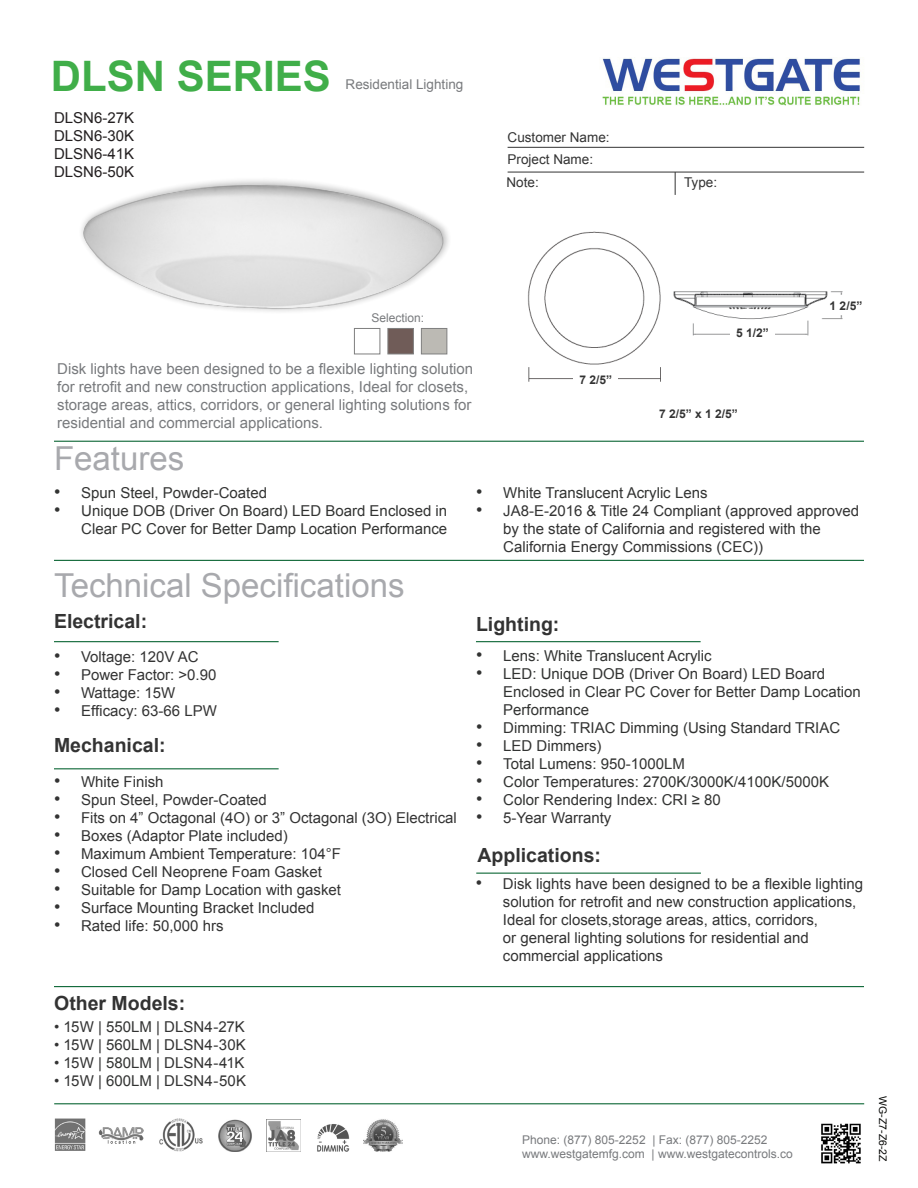
<style>
.page{position:relative;width:918px;height:1188px;background:#fff}
.page>*{position:absolute;margin:0;border:0;box-sizing:border-box;transform-origin:0 0}
.t1{font:700 42px "Arial";color:#40ae49}
.t2{font:33px "Arial";color:#a8a9ad}
.t3{font:700 19.5px "Arial";color:#333}
.t4{font:15px/18px "Arial";color:#333}
.t5{font:15px/18px "Arial";color:#323332}
.t6{font:15px "Arial";color:#787a7d}
.t7{font:15px "Arial";color:#231f20}
.t8{font:13.5px "Arial";color:#333}
.t9{font:13.5px "Arial";color:#787a7d}
.t10{font:12px "Arial";color:#787a7d}
.t11{font:700 12px "Arial";color:#333}
.t12{font:10.5px "Arial";color:#040503}
.s1{font-size:18px}
.s2{color:#323332}
</style>
<div class="page">
<hr style="left:54px;top:441px;width:810px;height:1px;background:#0d6736">
<hr style="left:508px;top:147px;width:356px;height:1px;background:#333">
<svg style="left:675px;top:173px;width:1px;height:22px"></svg>
<hr style="left:508px;top:172px;width:356px;height:1px;background:#333">
<hr style="left:54px;top:560px;width:810px;height:1px;background:#0d6736">
<hr style="left:54px;top:641px;width:225px;height:1px;background:#0d6736">
<hr style="left:476px;top:641px;width:225px;height:1px;background:#0d6736">
<hr style="left:54px;top:768px;width:225px;height:1px;background:#0d6736">
<img style="left:602px;top:58px;width:258px;height:48px">
<hr style="left:54px;top:1103px;width:810px;height:1px;background:#0d6736">
<img style="left:821px;top:1123px;width:40px;height:41px">
<div style="left:354px;top:328px;width:26px;height:26px;background:#fff;border:1px solid #7f7f7f"></div>
<div style="left:388px;top:328px;width:26px;height:26px;background:#705c58;border:1px solid #7f7f7f"></div>
<div style="left:421px;top:328px;width:26px;height:26px;background:#bcbab4;border:1px solid #7f7f7f"></div>
<hr style="left:476px;top:873px;width:225px;height:1px;background:#0d6736">
<img style="left:317px;top:1124px;width:33px;height:28px">
<img style="left:218px;top:1119px;width:34px;height:33px">
<img style="left:54px;top:1119px;width:32px;height:32px">
<img style="left:267px;top:1121px;width:33px;height:31px">
<img style="left:159px;top:1119px;width:44px;height:33px">
<img style="left:99px;top:1127px;width:45px;height:17px">
<img style="left:364px;top:1119px;width:39px;height:33px">
<img style="left:527px;top:231px;width:134px;height:151px">
<img style="left:673px;top:291px;width:170px;height:45px">
<img style="left:81px;top:180px;width:368px;height:132px">
<div style="left:828px;top:295px;width:36px;height:19px;background:#fff"></div>
<div style="left:730px;top:320px;width:45px;height:24px;background:#fff"></div>
<div style="left:574px;top:368px;width:44px;height:27px;background:#fff"></div>
<hr style="left:54px;top:986px;width:810px;height:1px;background:#0d6736">
<p class="t1" style="left:51px;top:48px;width:282px">DLSN SERIES</p>
<p class="t7" style="left:54px;top:107px;width:82px">DLSN6-27K</p>
<p class="t7" style="left:54px;top:125px;width:82px">DLSN6-30K</p>
<p class="t7" style="left:54px;top:143px;width:82px">DLSN6-41K</p>
<p class="t7" style="left:54px;top:161px;width:82px">DLSN6-50K</p>
<p class="t9" style="left:346px;top:75px;width:119px">Residential Lighting</p>
<p class="t8" style="left:508px;top:128px;width:104px">Customer Name:</p>
<p class="t8" style="left:508px;top:150px;width:87px">Project Name:</p>
<p class="t8" style="left:507px;top:173px;width:34px">Note:</p>
<p class="t8" style="left:684px;top:173px;width:35px">Type:</p>
<p class="t10" style="left:372px;top:310px;width:54px">Selection:</p>
<p class="t6" style="left:57px;top:359px;width:418px">Disk lights have been designed to be a flexible lighting solution</p>
<p class="t6" style="left:57px;top:377px;width:413px">for retrofit and new construction applications, Ideal for closets,</p>
<p class="t6" style="left:57px;top:395px;width:416px">storage areas, attics, corridors, or general lighting solutions for</p>
<p class="t6" style="left:57px;top:413px;width:267px">residential and commercial applications.</p>
<p class="t2" style="left:54px;top:437px;width:132px">Features</p>
<p class="t11" style="left:579px;top:372px;width:34px">7 2/5”</p>
<p class="t11" style="left:736px;top:324px;width:34px">5 1/2”</p>
<p class="t11" style="left:659px;top:406px;width:80px">7 2/5” x 1 2/5”</p>
<p class="t11" style="left:830px;top:298px;width:34px">1 2/5”</p>
<p class="t5" style="left:54px;top:484px;width:214px"><span class="s1">•</span> Spun Steel, Powder-Coated</p>
<p class="t5" style="left:54px;top:502px;width:394px;text-align:right"><span class="s1">•</span> Unique DOB (Driver On Board) LED Board Enclosed in<br>Clear PC Cover for Better Damp Location Performance</p>
<p class="t2" style="left:54px;top:564px;width:352px">Technical Specifications</p>
<p class="t3" style="left:54px;top:608px;width:95px">Electrical:</p>
<p class="t4" style="left:54px;top:648px;width:146px"><span class="s1">•</span> Voltage: 120V AC</p>
<p class="t4" style="left:54px;top:666px;width:164px"><span class="s1">•</span> Power Factor: &gt;0.90</p>
<p class="t4" style="left:54px;top:684px;width:123px"><span class="s1">•</span> Wattage: 15W</p>
<p class="t4" style="left:54px;top:702px;width:164px"><span class="s1">•</span> Efficacy: 63-66 LPW</p>
<p class="t3" style="left:54px;top:732px;width:113px">Mechanical:</p>
<p class="t4" style="left:54px;top:773px;width:111px"><span class="s1">•</span> White Finish</p>
<p class="t4" style="left:54px;top:791px;width:214px"><span class="s1">•</span> Spun Steel, Powder-Coated</p>
<p class="t4" style="left:54px;top:809px;width:404px"><span class="s1">•</span> Fits on 4” Octagonal (4O) or 3” Octagonal (3O) Electrical</p>
<p class="t4" style="left:54px;top:827px;width:235px"><span class="s1">•</span> Boxes (Adaptor Plate included)</p>
<p class="t4" style="left:54px;top:845px;width:288px"><span class="s1">•</span> Maximum Ambient Temperature: 104°F</p>
<p class="t4" style="left:54px;top:863px;width:269px"><span class="s1">•</span> Closed Cell Neoprene Foam Gasket</p>
<p class="t4" style="left:54px;top:881px;width:289px"><span class="s1">•</span> Suitable for Damp Location with gasket</p>
<p class="t4" style="left:54px;top:899px;width:262px"><span class="s1">•</span> Surface Mounting Bracket Included</p>
<p class="t4" style="left:54px;top:917px;width:171px"><span class="s1">•</span> Rated life: 50,000 hrs</p>
<p class="t3" style="left:54px;top:990px;width:133px">Other Models:</p>
<p class="t4" style="left:54px;top:1017px;width:192px">• 15W | <span class="s2">550LM</span> | DLSN4-27K</p>
<p class="t4" style="left:54px;top:1035px;width:194px">• 15W | <span class="s2">560LM</span> | DLSN4-30K</p>
<p class="t4" style="left:54px;top:1053px;width:192px">• 15W | <span class="s2">580LM</span> | DLSN4-41K</p>
<p class="t4" style="left:54px;top:1071px;width:194px">• 15W | <span class="s2">600LM</span> | DLSN4-50K</p>
<p class="t5" style="left:476px;top:484px;width:233px"><span class="s1">•</span> White Translucent Acrylic Lens</p>
<p class="t4" style="left:503px;top:502px;width:357px;text-indent:-27px"><span class="s1">•</span> JA8-E-2016 &amp; Title 24 Compliant (approved approved by the state of California and registered with the<br>California Energy Commissions (CEC))</p>
<p class="t3" style="left:476px;top:611px;width:85px">Lighting:</p>
<p class="t5" style="left:476px;top:647px;width:237px"><span class="s1">•</span> Lens: White Translucent Acrylic</p>
<p class="t5" style="left:503px;top:665px;width:359px;text-indent:-27px"><span class="s1">•</span> LED: Unique DOB (Driver On Board) LED Board<br>Enclosed in Clear PC Cover for Better Damp Location<br>Performance</p>
<p class="t5" style="left:476px;top:719px;width:366px"><span class="s1">•</span> Dimming: TRIAC Dimming (Using Standard TRIAC</p>
<p class="t5" style="left:476px;top:737px;width:127px"><span class="s1">•</span> LED Dimmers)</p>
<p class="t5" style="left:476px;top:755px;width:210px"><span class="s1">•</span> Total Lumens: 950-1000LM</p>
<p class="t5" style="left:476px;top:773px;width:354px"><span class="s1">•</span> Color Temperatures: 2700K/3000K/4100K/5000K</p>
<p class="t5" style="left:476px;top:791px;width:246px"><span class="s1">•</span> Color Rendering Index: CRI ≥ 80</p>
<p class="t4" style="left:476px;top:809px;width:137px"><span class="s1">•</span> 5-Year Warranty</p>
<p class="t3" style="left:478px;top:842px;width:125px">Applications:</p>
<p class="t4" style="left:503px;top:875px;width:362px;text-indent:-27px"><span class="s1">•</span> Disk lights have been designed to be a flexible lighting solution for retrofit and new construction applications, Ideal for closets,storage areas, attics, corridors,<br>or general lighting solutions for residential and commercial applications</p>
<p class="t10" style="left:522px;top:1132px;width:247px">Phone: (877) 805-2252 | Fax: (877) 805-2252</p>
<p class="t10" style="left:522px;top:1146px;width:272px">www.westgatemfg.com | www.westgatecontrols.co</p>
<p class="t12" style="left:890px;top:1096px;width:67px;rotate:90deg">WG-Z7-Z6-2Z</p>
</div>
